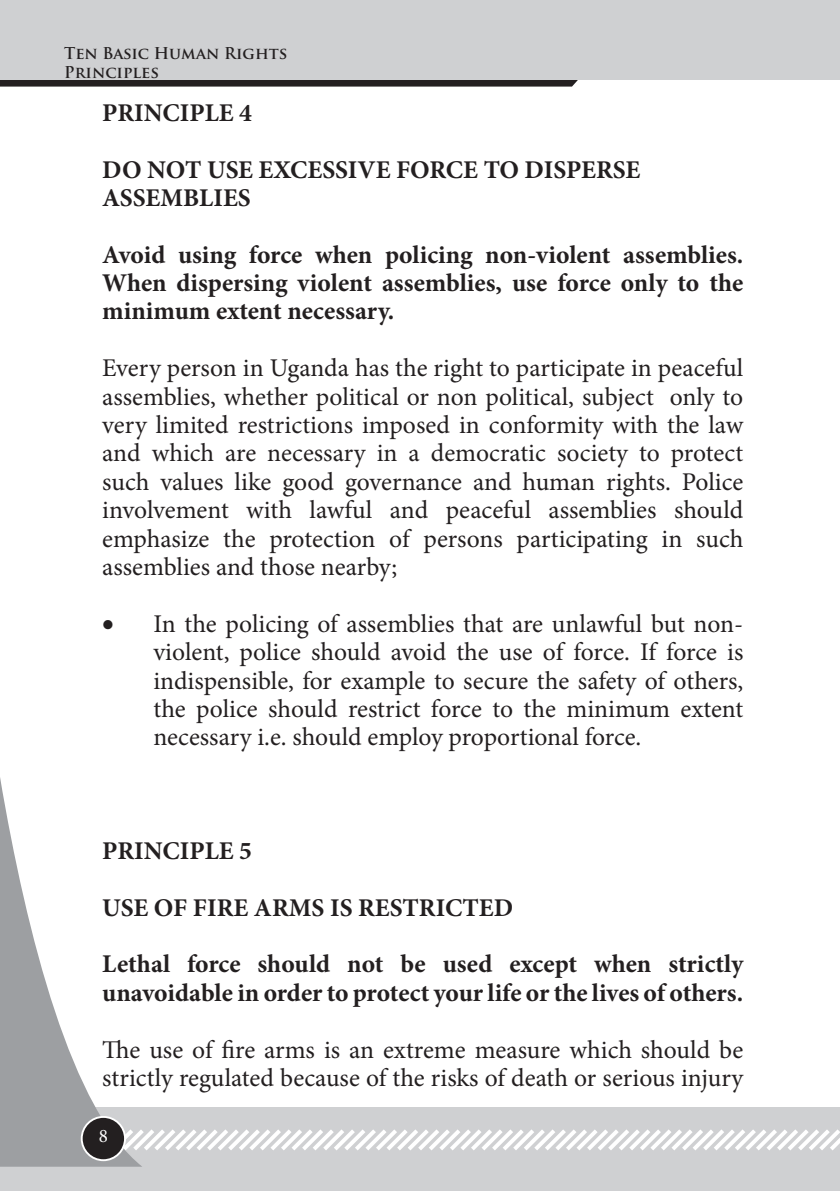
<style>
.page{position:relative;width:840px;height:1191px;background:#fff}
.page>*{position:absolute;margin:0;border:0;box-sizing:border-box;transform-origin:0 0}
.t1{font:25.6px/28.4px "Minion Pro";color:#231f20;text-align:justify}
.t2{font:700 25.6px/28.4px "Minion Pro";color:#231f20}
.t3{font:19.2px "Minion Pro";color:#fff}
.t4{font:700 15.8px/19px "Trajan Pro";color:#231f20}
</style>
<div class="page">
<div style="left:0;top:1107px;width:839px;height:84px;background:#cfd0d2"></div>
<svg style="left:142px;top:1129px;width:697px;height:21px"></svg>
<svg style="left:0;top:777px;width:142px;height:389px"></svg>
<div style="left:82px;top:1117px;width:43px;height:43px;background:#231f20;border-radius:50%"></div>
<div style="left:81px;top:1116px;width:45px;height:45px;border:2px solid #fff;border-radius:50%"></div>
<svg style="left:0;top:79px;width:649px;height:8px;background:#585556"></svg>
<div style="left:0;top:0;width:839px;height:79px;background:#cfd0d2"></div>
<p class="t4" style="left:64px;top:44px;width:224px">Ten Basic Human Rights<br>Principles</p>
<p class="t2" style="left:102px;top:98px;width:151px">PRINCIPLE 4</p>
<p class="t2" style="left:102px;top:155px;width:539px">DO NOT USE EXCESSIVE FORCE TO DISPERSE<br>ASSEMBLIES</p>
<p class="t2" style="left:102px;top:240px;width:642px;text-align:justify">Avoid using force when policing non-violent assemblies.<br>When dispersing violent assemblies, use force only to the minimum extent necessary.</p>
<p class="t1" style="left:102px;top:354px;width:642px">Every person in Uganda has the right to participate in peaceful assemblies, whether political or non political, subject only to very limited restrictions imposed in conformity with the law and which are necessary in a democratic society to protect such values like good governance and human rights. Police involvement with lawful and peaceful assemblies should emphasize the protection of persons participating in such assemblies and those nearby;</p>
<p class="t1" style="left:153px;top:609px;width:591px;text-indent:-51px">• In the policing of assemblies that are unlawful but non&shy;violent, police should avoid the use of force. If force is indispensible, for example to secure the safety of others, the police should restrict force to the minimum extent necessary i.e. should employ proportional force.</p>
<p class="t2" style="left:102px;top:836px;width:151px">PRINCIPLE 5</p>
<p class="t2" style="left:102px;top:893px;width:412px">USE OF FIRE ARMS IS RESTRICTED</p>
<p class="t2" style="left:102px;top:949px;width:642px">Lethal force should not be used except when strictly unavoidable in order to protect your life or the lives of others.</p>
<p class="t1" style="left:102px;top:1035px;width:642px">The use of fire arms is an extreme measure which should be strictly regulated because of the risks of death or serious injury</p>
<p class="t3" style="left:99px;top:1122px;width:11px">8</p>
</div>
